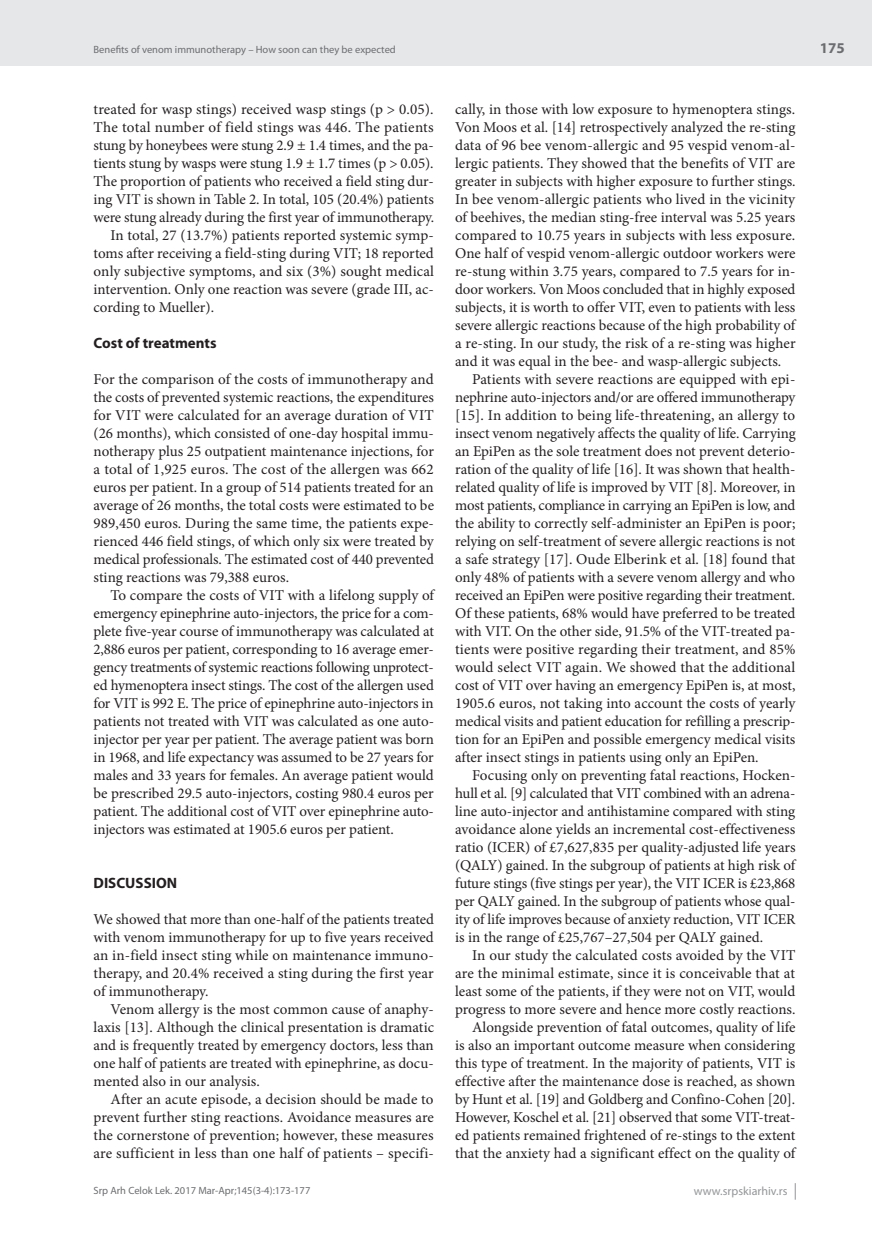
<style>
.page{position:relative;width:872px;height:1234px;background:#fff}
.page>*{position:absolute;margin:0;border:0;box-sizing:border-box;transform-origin:0 0}
.t1{font:15px/18px "Minion Pro";color:#231f20;text-align:justify}
.t2{font:700 15px "Myriad Pro";color:#231f20}
.t3{font:700 15px "Myriad Pro";color:#6c6d70}
.t4{font:12px "Myriad Pro";color:#939598}
.t5{font:10.5px "Myriad Pro";color:#6c6d70}
</style>
<div class="page">
<div style="left:0;top:0;width:872px;height:66px;background:#e6e7e9"></div>
<svg style="left:795px;top:1183px;width:1px;height:16px"></svg>
<p class="t5" style="left:94px;top:43px;width:304px">Benefits of venom immunotherapy – How soon can they be expected</p>
<p class="t1" style="left:94px;top:100px;width:341px">treated for wasp stings) received wasp stings (p &gt; 0.05).</p>
<p class="t1" style="left:94px;top:118px;width:342px">The total number of field stings was 446. The patients</p>
<p class="t1" style="left:94px;top:136px;width:342px">stung by honeybees were stung 2.9 ± 1.4 times, and the pa-</p>
<p class="t1" style="left:94px;top:154px;width:341px">tients stung by wasps were stung 1.9 ± 1.7 times (p &gt; 0.05).</p>
<p class="t1" style="left:94px;top:172px;width:342px">The proportion of patients who received a field sting dur-</p>
<p class="t1" style="left:94px;top:190px;width:342px">ing VIT is shown in Table 2. In total, 105 (20.4%) patients</p>
<p class="t1" style="left:94px;top:208px;width:342px">were stung already during the first year of immunotherapy.</p>
<p class="t1" style="left:111px;top:226px;width:325px">In total, 27 (13.7%) patients reported systemic symp-</p>
<p class="t1" style="left:94px;top:244px;width:342px">toms after receiving a field-sting during VIT; 18 reported</p>
<p class="t1" style="left:94px;top:262px;width:342px">only subjective symptoms, and six (3%) sought medical</p>
<p class="t1" style="left:94px;top:280px;width:342px">intervention. Only one reaction was severe (grade III, ac-</p>
<p class="t1" style="left:94px;top:298px;width:122px">cording to Mueller).</p>
<p class="t2" style="left:94px;top:333px;width:124px">Cost of treatments</p>
<p class="t1" style="left:94px;top:370px;width:342px">For the comparison of the costs of immunotherapy and the costs of prevented systemic reactions, the expenditures for VIT were calculated for an average duration of VIT (26 months), which consisted of one-day hospital immu&shy;notherapy plus 25 outpatient maintenance injections, for a total of 1,925 euros. The cost of the allergen was 662 euros per patient. In a group of 514 patients treated for an average of 26 months, the total costs were estimated to be 989,450 euros. During the same time, the patients expe&shy;rienced 446 field stings, of which only six were treated by medical professionals. The estimated cost of 440 prevented sting reactions was 79,388 euros.</p>
<p class="t1" style="left:94px;top:586px;width:342px;text-indent:17px">To compare the costs of VIT with a lifelong supply of emergency epinephrine auto-injectors, the price for a com&shy;plete five-year course of immunotherapy was calculated at 2,886 euros per patient, corresponding to 16 average emer&shy;gency treatments of systemic reactions following unprotect&shy;ed hymenoptera insect stings. The cost of the allergen used for VIT is 992 E. The price of epinephrine auto-injectors in patients not treated with VIT was calculated as one auto&shy;injector per year per patient. The average patient was born in 1968, and life expectancy was assumed to be 27 years for males and 33 years for females. An average patient would be prescribed 29.5 auto-injectors, costing 980.4 euros per patient. The additional cost of VIT over epinephrine auto&shy;injectors was estimated at 1905.6 euros per patient.</p>
<p class="t2" style="left:94px;top:873px;width:85px">DISCUSSION</p>
<p class="t1" style="left:94px;top:910px;width:342px">We showed that more than one-half of the patients treated with venom immunotherapy for up to five years received an in-field insect sting while on maintenance immuno&shy;therapy, and 20.4% received a sting during the first year of immunotherapy.</p>
<p class="t1" style="left:94px;top:1000px;width:342px;text-indent:17px">Venom allergy is the most common cause of anaphy&shy;laxis [13]. Although the clinical presentation is dramatic and is frequently treated by emergency doctors, less than one half of patients are treated with epinephrine, as docu&shy;mented also in our analysis.</p>
<p class="t1" style="left:94px;top:1090px;width:342px;text-indent:17px">After an acute episode, a decision should be made to prevent further sting reactions. Avoidance measures are the cornerstone of prevention; however, these measures are sufficient in less than one half of patients – specifi-</p>
<p class="t1" style="left:455px;top:100px;width:341px">cally, in those with low exposure to hymenoptera stings.</p>
<p class="t1" style="left:455px;top:118px;width:342px">Von Moos et al. [14] retrospectively analyzed the re-sting</p>
<p class="t1" style="left:455px;top:136px;width:342px">data of 96 bee venom-allergic and 95 vespid venom-al-</p>
<p class="t1" style="left:455px;top:154px;width:341px">lergic patients. They showed that the benefits of VIT are</p>
<p class="t1" style="left:455px;top:172px;width:342px">greater in subjects with higher exposure to further stings.</p>
<p class="t1" style="left:455px;top:190px;width:341px">In bee venom-allergic patients who lived in the vicinity</p>
<p class="t1" style="left:455px;top:208px;width:342px">of beehives, the median sting-free interval was 5.25 years</p>
<p class="t1" style="left:455px;top:226px;width:342px">compared to 10.75 years in subjects with less exposure.</p>
<p class="t1" style="left:455px;top:244px;width:342px">One half of vespid venom-allergic outdoor workers were</p>
<p class="t1" style="left:455px;top:262px;width:342px">re-stung within 3.75 years, compared to 7.5 years for in-</p>
<p class="t1" style="left:455px;top:280px;width:342px">door workers. Von Moos concluded that in highly exposed</p>
<p class="t1" style="left:455px;top:298px;width:342px">subjects, it is worth to offer VIT, even to patients with less</p>
<p class="t1" style="left:455px;top:316px;width:341px">severe allergic reactions because of the high probability of</p>
<p class="t1" style="left:455px;top:334px;width:342px">a re-sting. In our study, the risk of a re-sting was higher</p>
<p class="t1" style="left:455px;top:352px;width:328px">and it was equal in the bee- and wasp-allergic subjects.</p>
<p class="t1" style="left:472px;top:370px;width:325px">Patients with severe reactions are equipped with epi-</p>
<p class="t1" style="left:455px;top:388px;width:342px">nephrine auto-injectors and/or are offered immunotherapy</p>
<p class="t1" style="left:455px;top:406px;width:341px">[15]. In addition to being life-threatening, an allergy to</p>
<p class="t1" style="left:455px;top:424px;width:342px">insect venom negatively affects the quality of life. Carrying</p>
<p class="t1" style="left:455px;top:442px;width:342px">an EpiPen as the sole treatment does not prevent deterio-</p>
<p class="t1" style="left:455px;top:460px;width:342px">ration of the quality of life [16]. It was shown that health-</p>
<p class="t1" style="left:455px;top:478px;width:342px">related quality of life is improved by VIT [8]. Moreover, in</p>
<p class="t1" style="left:455px;top:496px;width:342px">most patients, compliance in carrying an EpiPen is low, and</p>
<p class="t1" style="left:455px;top:514px;width:342px">the ability to correctly self-administer an EpiPen is poor;</p>
<p class="t1" style="left:455px;top:532px;width:342px">relying on self-treatment of severe allergic reactions is not</p>
<p class="t1" style="left:455px;top:550px;width:342px">a safe strategy [17]. Oude Elberink et al. [18] found that</p>
<p class="t1" style="left:455px;top:568px;width:341px">only 48% of patients with a severe venom allergy and who</p>
<p class="t1" style="left:455px;top:586px;width:341px">received an EpiPen were positive regarding their treatment.</p>
<p class="t1" style="left:455px;top:604px;width:342px">Of these patients, 68% would have preferred to be treated</p>
<p class="t1" style="left:455px;top:622px;width:342px">with VIT. On the other side, 91.5% of the VIT-treated pa-</p>
<p class="t1" style="left:455px;top:640px;width:342px">tients were positive regarding their treatment, and 85%</p>
<p class="t1" style="left:455px;top:658px;width:341px">would select VIT again. We showed that the additional</p>
<p class="t1" style="left:455px;top:676px;width:342px">cost of VIT over having an emergency EpiPen is, at most,</p>
<p class="t1" style="left:455px;top:694px;width:342px">1905.6 euros, not taking into account the costs of yearly</p>
<p class="t1" style="left:455px;top:712px;width:342px">medical visits and patient education for refilling a prescrip-</p>
<p class="t1" style="left:455px;top:730px;width:342px">tion for an EpiPen and possible emergency medical visits</p>
<p class="t1" style="left:455px;top:748px;width:305px">after insect stings in patients using only an EpiPen.</p>
<p class="t1" style="left:472px;top:766px;width:325px">Focusing only on preventing fatal reactions, Hocken-</p>
<p class="t1" style="left:455px;top:784px;width:342px">hull et al. [9] calculated that VIT combined with an adrena-</p>
<p class="t1" style="left:455px;top:802px;width:341px">line auto-injector and antihistamine compared with sting</p>
<p class="t1" style="left:455px;top:820px;width:342px">avoidance alone yields an incremental cost-effectiveness</p>
<p class="t1" style="left:455px;top:838px;width:342px">ratio (ICER) of £7,627,835 per quality-adjusted life years</p>
<p class="t1" style="left:455px;top:856px;width:341px">(QALY) gained. In the subgroup of patients at high risk of</p>
<p class="t1" style="left:455px;top:874px;width:342px">future stings (five stings per year), the VIT ICER is £23,868</p>
<p class="t1" style="left:455px;top:892px;width:342px">per QALY gained. In the subgroup of patients whose qual-</p>
<p class="t1" style="left:455px;top:910px;width:342px">ity of life improves because of anxiety reduction, VIT ICER</p>
<p class="t1" style="left:455px;top:928px;width:309px">is in the range of £25,767–27,504 per QALY gained.</p>
<p class="t1" style="left:472px;top:946px;width:325px">In our study the calculated costs avoided by the VIT</p>
<p class="t1" style="left:455px;top:964px;width:341px">are the minimal estimate, since it is conceivable that at</p>
<p class="t1" style="left:455px;top:982px;width:342px">least some of the patients, if they were not on VIT, would</p>
<p class="t1" style="left:455px;top:1000px;width:342px">progress to more severe and hence more costly reactions.</p>
<p class="t1" style="left:472px;top:1018px;width:325px">Alongside prevention of fatal outcomes, quality of life</p>
<p class="t1" style="left:455px;top:1036px;width:341px">is also an important outcome measure when considering</p>
<p class="t1" style="left:455px;top:1054px;width:341px">this type of treatment. In the majority of patients, VIT is</p>
<p class="t1" style="left:455px;top:1072px;width:342px">effective after the maintenance dose is reached, as shown</p>
<p class="t1" style="left:455px;top:1090px;width:341px">by Hunt et al. [19] and Goldberg and Confino-Cohen [20].</p>
<p class="t1" style="left:455px;top:1108px;width:342px">However, Koschel et al. [21] observed that some VIT-treat-</p>
<p class="t1" style="left:455px;top:1126px;width:342px">ed patients remained frightened of re-stings to the extent</p>
<p class="t1" style="left:455px;top:1144px;width:342px">that the anxiety had a significant effect on the quality of</p>
<p class="t5" style="left:94px;top:1184px;width:218px">Srp Arh Celok Lek. 2017 Mar-Apr;145(3-4):173-177</p>
<p class="t4" style="left:694px;top:1183px;width:95px">www.srpskiarhiv.rs</p>
<p class="t3" style="left:820px;top:38px;width:26px">175</p>
</div>
